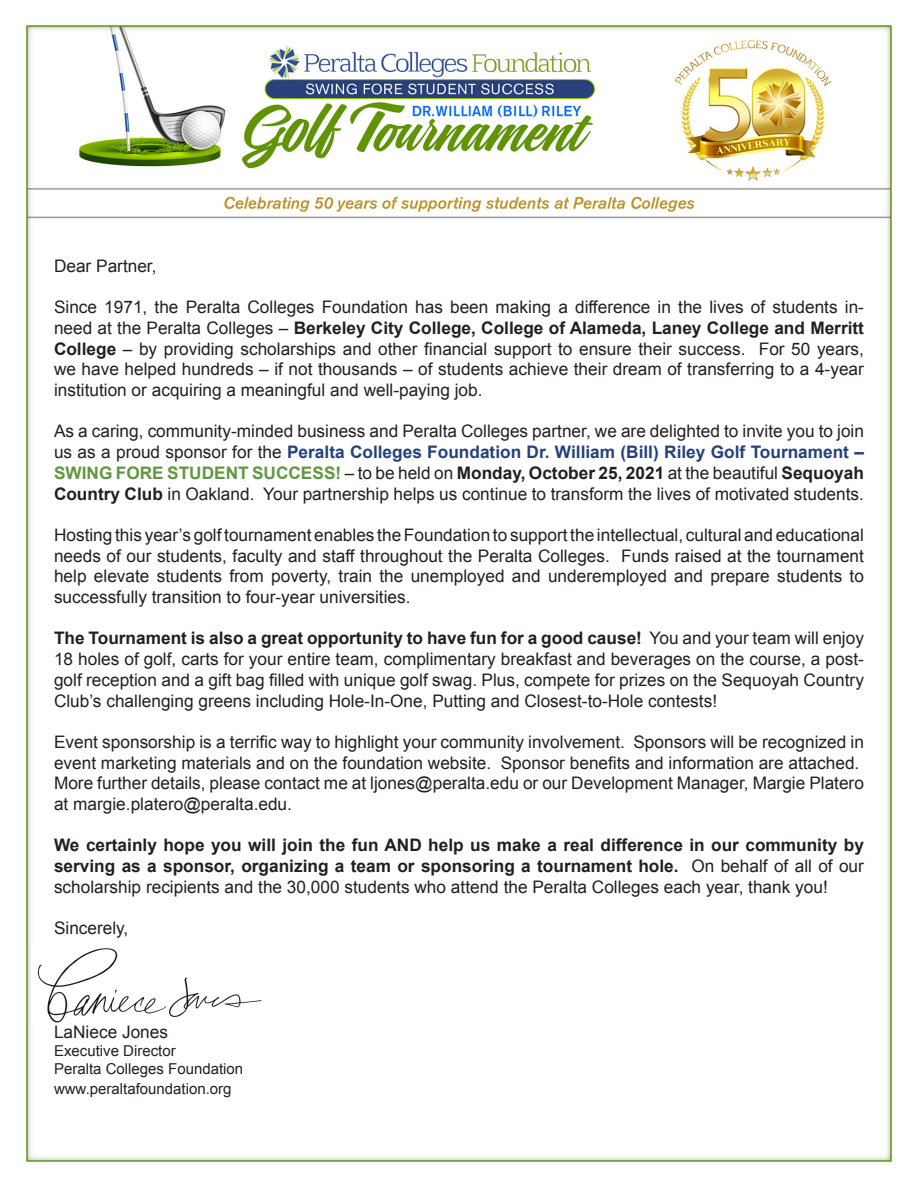
<style>
.page{position:relative;width:918px;height:1188px;background:#fff}
.page>*{position:absolute;margin:0;border:0;box-sizing:border-box;transform-origin:0 0}
.t1{font:17.25px/20.7px "Arial";color:#231f20;text-align:justify}
.t2{font:700 17.25px/20.7px "Arial";color:#231f20;text-align:justify}
.t3{font:15px "Arial";color:#231f20}
.s1{font-weight:700}
.s2{font-weight:700;color:#24417c}
.s3{font-weight:700;color:#609740}
.s4{font-weight:400}
</style>
<div class="page">
<img style="left:26px;top:25px;width:867px;height:1137px">
<img style="left:31px;top:947px;width:234px;height:76px">
<p class="t1" style="left:54px;top:256px;width:104px">Dear Partner,</p>
<p class="t1" style="left:54px;top:297px;width:812px">Since 1971, the Peralta Colleges Foundation has been making a difference in the lives of students in&shy;need at the Peralta Colleges – <span class="s1">Berkeley City College, College of Alameda, Laney College and Merritt College</span> – by providing scholarships and other financial support to ensure their success. For 50 years, we have helped hundreds – if not thousands – of students achieve their dream of transferring to a 4-year institution or acquiring a meaningful and well-paying job.</p>
<p class="t1" style="left:54px;top:421px;width:812px">As a caring, community-minded business and Peralta Colleges partner, we are delighted to invite you to join us as a proud sponsor for the <span class="s2">Peralta Colleges Foundation Dr. William (Bill) Riley Golf Tournament – </span><span class="s3">SWING FORE STUDENT SUCCESS!</span> – to be held on <span class="s1">Monday, October 25, 2021</span> at the beautiful <span class="s1">Sequoyah Country Club</span> in Oakland. Your partnership helps us continue to transform the lives of motivated students.</p>
<p class="t1" style="left:54px;top:525px;width:812px">Hosting this year’s golf tournament enables the Foundation to support the intellectual, cultural and educational needs of our students, faculty and staff throughout the Peralta Colleges. Funds raised at the tournament help elevate students from poverty, train the unemployed and underemployed and prepare students to successfully transition to four-year universities.</p>
<p class="t1" style="left:54px;top:628px;width:811px"><span class="s1">The Tournament is also a great opportunity to have fun for a good cause!</span> You and your team will enjoy 18 holes of golf, carts for your entire team, complimentary breakfast and beverages on the course, a post&shy;golf reception and a gift bag filled with unique golf swag. Plus, compete for prizes on the Sequoyah Country Club’s challenging greens including Hole-In-One, Putting and Closest-to-Hole contests!</p>
<p class="t1" style="left:54px;top:732px;width:811px">Event sponsorship is a terrific way to highlight your community involvement. Sponsors will be recognized in event marketing materials and on the foundation website. Sponsor benefits and information are attached.</p>
<p class="t1" style="left:54px;top:773px;width:811px">More further details, please contact me at ljones@peralta.edu or our Development Manager, Margie Platero at margie.platero@peralta.edu.</p>
<p class="t2" style="left:54px;top:836px;width:812px">We certainly hope you will join the fun AND help us make a real difference in our community by serving as a sponsor, organizing a team or sponsoring a tournament hole. <span class="s4">On behalf of all of our scholarship recipients and the 30,000 students who attend the Peralta Colleges each year, thank you!</span></p>
<p class="t1" style="left:54px;top:918px;width:76px">Sincerely,</p>
<p class="t1" style="left:54px;top:1021px;width:116px">LaNiece Jones</p>
<p class="t3" style="left:54px;top:1041px;width:123px">Executive Director</p>
<p class="t3" style="left:54px;top:1059px;width:191px">Peralta Colleges Foundation</p>
<p class="t3" style="left:54px;top:1079px;width:179px">www.peraltafoundation.org</p>
</div>
